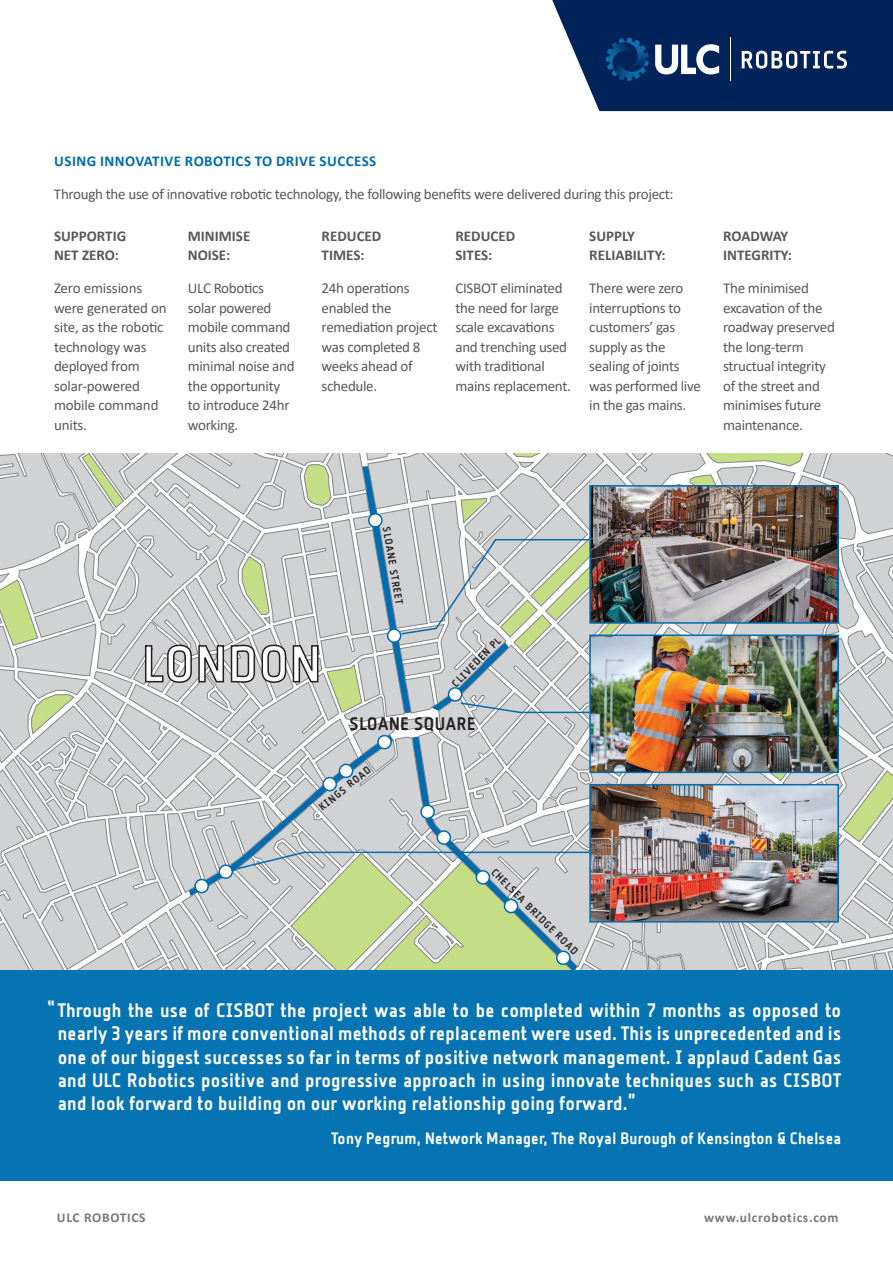
<style>
.page{position:relative;width:893px;height:1263px;background:#fff}
.page>*{position:absolute;margin:0;border:0;box-sizing:border-box;transform-origin:0 0}
.t1{font:51.15px "Florin Sans BD";color:#fff}
.t2{font:19.5px/23.4px "Florin Sans BD";letter-spacing:-.02em;color:#fff;text-align:justify}
.t3{font:18px "Florin Sans BD";color:#231f20}
.t4{font:16.5px "Florin Sans BD";letter-spacing:-.02em;color:#fff}
.t5{font:15px/19.5px "Calibri";letter-spacing:-.02em;color:#57585a}
.t6{font:700 15px/19.5px "Calibri";color:#57585a}
.t7{font:700 15px "Calibri";letter-spacing:.03em;color:#006cb0}
.t8{font:700 13.5px "Calibri";letter-spacing:.05em;color:#76787b}
.t9{font:10.5px "Florin Sans BD";color:#231f20}
</style>
<div class="page">
<svg style="left:552px;top:0;width:341px;height:111px;background:#1e3e6d"></svg>
<img style="left:0;top:454px;width:893px;height:516px">
<div style="left:0;top:970px;width:893px;height:210px;background:#0673b2"></div>
<p class="t7" style="left:54px;top:151px;width:323px">USING INNOVATIVE ROBOTICS TO DRIVE SUCCESS</p>
<p class="t5" style="left:54px;top:184px;width:621px">Through the use of innovative robotic technology, the following benefits were delivered during this project:</p>
<p class="t6" style="left:54px;top:226px;width:74px">SUPPORTIG<br>NET ZERO:</p>
<p class="t5" style="left:54px;top:278px;width:114px">Zero emissions were generated on site, as the robotic technology was deployed from solar-powered mobile command units.</p>
<p class="t6" style="left:188px;top:226px;width:64px">MINIMISE<br>NOISE:</p>
<p class="t5" style="left:188px;top:278px;width:108px">ULC Robotics solar powered mobile command units also created minimal noise and the opportunity to introduce 24hr working.</p>
<p class="t6" style="left:322px;top:226px;width:61px">REDUCED<br>TIMES:</p>
<p class="t5" style="left:322px;top:278px;width:117px">24h operations enabled the remediation project was completed 8 weeks ahead of schedule.</p>
<p class="t6" style="left:455px;top:226px;width:61px">REDUCED<br>SITES:</p>
<p class="t5" style="left:455px;top:278px;width:117px">CISBOT eliminated the need for large scale excavations and trenching used with traditional mains replacement.</p>
<p class="t6" style="left:589px;top:226px;width:78px">SUPPLY<br>RELIABILITY:</p>
<p class="t5" style="left:589px;top:278px;width:113px">There were zero interruptions to customers’ gas supply as the sealing of joints was performed live in the gas mains.</p>
<p class="t6" style="left:723px;top:226px;width:70px">ROADWAY<br>INTEGRITY:</p>
<p class="t5" style="left:723px;top:278px;width:113px">The minimised excavation of the roadway preserved the long-term structual integrity of the street and minimises future maintenance.</p>
<h1 class="t1" style="left:142px;top:635px;width:182px">LONDON</h1>
<p class="t9" style="left:392px;top:525px;width:80px;rotate:80deg">SLOANE STREET</p>
<p class="t9" style="left:449px;top:681px;width:67px;rotate:-46deg">CLIVEDEN PL</p>
<p class="t3" style="left:349px;top:713px;width:128px">SLOANE SQUARE</p>
<p class="t9" style="left:316px;top:804px;width:65px;rotate:-39deg">KINGS ROAD</p>
<p class="t9" style="left:497px;top:866px;width:119px;rotate:45deg">CHELSEA BRIDGE ROAD</p>
<p class="t2" style="left:57px;top:998px;width:786px;text-indent:-10px">“Through the use of CISBOT the project was able to be completed within 7 months as opposed to nearly 3 years if more conventional methods of replacement were used. This is unprecedented and is one of our biggest successes so far in terms of positive network management. I applaud Cadent Gas and ULC Robotics positive and progressive approach in using innovate techniques such as CISBOT and look forward to building on our working relationship going forward.”</p>
<p class="t4" style="left:331px;top:1128px;width:512px">Tony Pegrum, Network Manager, The Royal Burough of Kensington &amp; Chelsea</p>
<p class="t8" style="left:57px;top:1207px;width:90px">ULC ROBOTICS</p>
<p class="t8" style="left:704px;top:1207px;width:136px">www.ulcrobotics.com</p>
</div>
